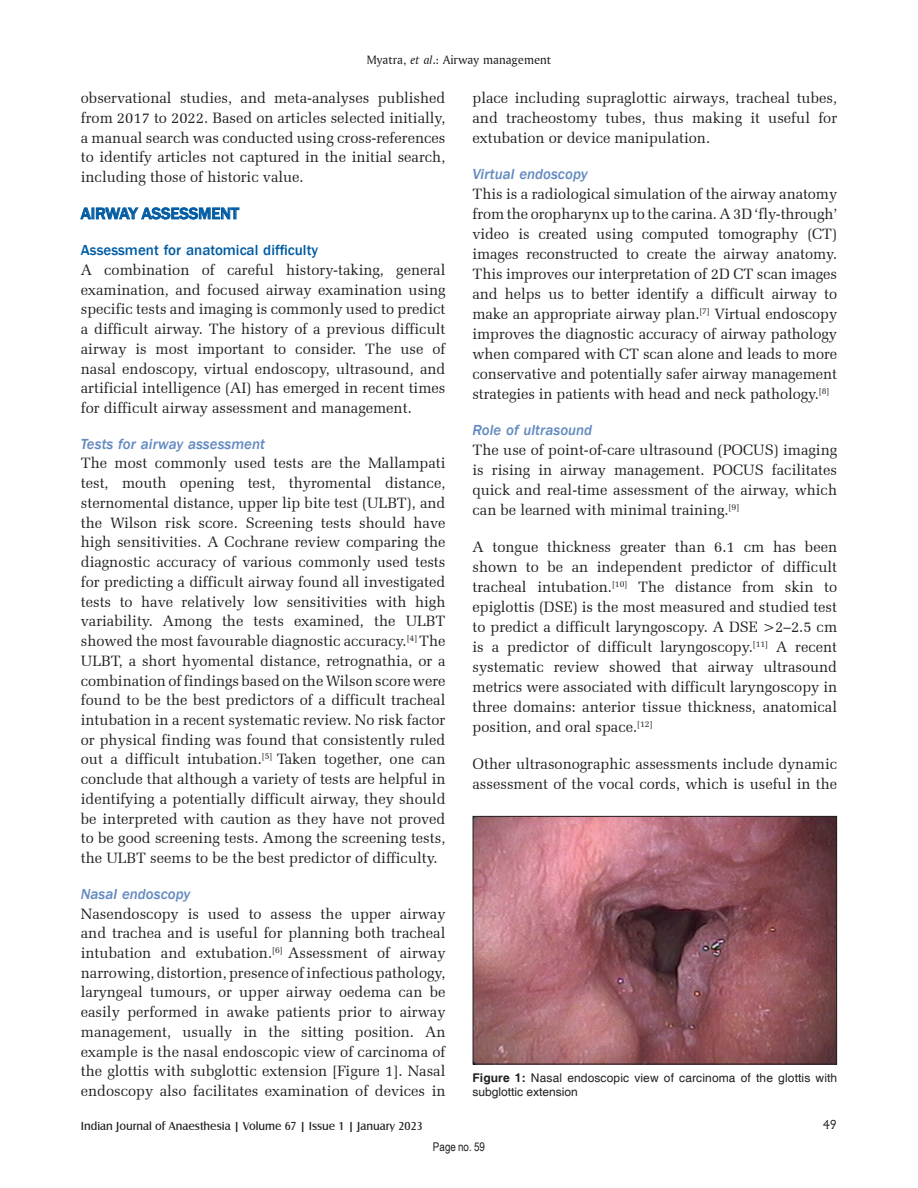
<style>
.page{position:relative;width:918px;height:1188px;background:#fff}
.page>*{position:absolute;margin:0;border:0;box-sizing:border-box;transform-origin:0 0}
.t1{font:500 16.5px "Franklin Gothic";color:#015ca3}
.TX{font:15px/19.8px "Zapf Elliptical 711 BT";color:#231f20;text-align:justify}
.t2{font:italic 500 15px "Franklin Gothic";color:#638ac1}
.t3{font:500 15px "Franklin Gothic";color:#015ca3}
.t4{font:12.75px "Amerigo BT Roman A";color:#231f20}
.FGC{font:12px/14.4px "Helvetica";letter-spacing:.01em;color:#231f20}
.t5{font:12px "Castle T";color:#231f20}
.TX-2{font:12px "Arial Narrow";color:#231f20}
.FOLIO_R{font:300 12px "Flareserif 821 BT";color:#231f20}
.s1{font-family:"Amerigo BT Italic A"}
.s2{font-weight:700}
</style>
<div class="page">
<svg style="left:80px;top:207px;width:160px;height:13px"></svg>
<img style="left:475px;top:818px;width:360px;height:244px">
<div style="left:473px;top:816px;width:364px;height:248px;border:1px solid #231f20"></div>
<p class="t4" style="left:367px;top:52px;width:186px">Myatra, <span class="s1">et al</span>.: Airway management</p>
<p class="TX" style="left:81px;top:88px;width:366px">observational studies, and meta-analyses published from 2017 to 2022. Based on articles selected initially, a manual search was conducted using cross-references to identify articles not captured in the initial search, including those of historic value.</p>
<h1 class="t1" style="left:81px;top:203px;width:160px">AIRWAY ASSESSMENT</h1>
<h2 class="t3" style="left:81px;top:241px;width:239px">Assessment for anatomical difficulty</h2>
<p class="TX" style="left:81px;top:260px;width:366px">A combination of careful history-taking, general examination, and focused airway examination using specific tests and imaging is commonly used to predict a difficult airway. The history of a previous difficult airway is most important to consider. The use of nasal endoscopy, virtual endoscopy, ultrasound, and artificial intelligence (AI) has emerged in recent times for difficult airway assessment and management.</p>
<h3 class="t2" style="left:81px;top:434px;width:186px">Tests for airway assessment</h3>
<p class="TX" style="left:81px;top:453px;width:366px">The most commonly used tests are the Mallampati test, mouth opening test, thyromental distance, sternomental distance, upper lip bite test (ULBT), and the Wilson risk score. Screening tests should have high sensitivities. A Cochrane review comparing the diagnostic accuracy of various commonly used tests for predicting a difficult airway found all investigated tests to have relatively low sensitivities with high variability. Among the tests examined, the ULBT showed the most favourable diagnostic accuracy.<sup>[4]</sup> The ULBT, a short hyomental distance, retrognathia, or a combination of findings based on the Wilson score were found to be the best predictors of a difficult tracheal intubation in a recent systematic review. No risk factor or physical finding was found that consistently ruled out a difficult intubation.<sup>[5]</sup> Taken together, one can conclude that although a variety of tests are helpful in identifying a potentially difficult airway, they should be interpreted with caution as they have not proved to be good screening tests. Among the screening tests, the ULBT seems to be the best predictor of difficulty.</p>
<h3 class="t2" style="left:81px;top:885px;width:111px">Nasal endoscopy</h3>
<p class="TX" style="left:81px;top:903px;width:366px">Nasendoscopy is used to assess the upper airway and trachea and is useful for planning both tracheal intubation and extubation.<sup>[6]</sup> Assessment of airway narrowing, distortion, presence of infectious pathology, laryngeal tumours, or upper airway oedema can be easily performed in awake patients prior to airway management, usually in the sitting position. An example is the nasal endoscopic view of carcinoma of the glottis with subglottic extension [Figure 1]. Nasal endoscopy also facilitates examination of devices in</p>
<p class="TX" style="left:472px;top:88px;width:366px">place including supraglottic airways, tracheal tubes, and tracheostomy tubes, thus making it useful for extubation or device manipulation.</p>
<h3 class="t2" style="left:472px;top:165px;width:117px">Virtual endoscopy</h3>
<p class="TX" style="left:472px;top:184px;width:366px">This is a radiological simulation of the airway anatomy from the oropharynx up to the carina. A 3D ‘fly-through’ video is created using computed tomography (CT) images reconstructed to create the airway anatomy.<br>This improves our interpretation of 2D CT scan images and helps us to better identify a difficult airway to make an appropriate airway plan.<sup>[7]</sup> Virtual endoscopy improves the diagnostic accuracy of airway pathology when compared with CT scan alone and leads to more conservative and potentially safer airway management strategies in patients with head and neck pathology.<sup>[8]</sup></p>
<h3 class="t2" style="left:472px;top:421px;width:121px">Role of ultrasound</h3>
<p class="TX" style="left:472px;top:440px;width:366px">The use of point-of-care ultrasound (POCUS) imaging is rising in airway management. POCUS facilitates quick and real-time assessment of the airway, which can be learned with minimal training.<sup>[9]</sup></p>
<p class="TX" style="left:472px;top:537px;width:366px">A tongue thickness greater than 6.1 cm has been shown to be an independent predictor of difficult tracheal intubation.<sup>[10]</sup> The distance from skin to epiglottis (DSE) is the most measured and studied test to predict a difficult laryngoscopy. A DSE &gt;2–2.5 cm is a predictor of difficult laryngoscopy.<sup>[11]</sup> A recent systematic review showed that airway ultrasound metrics were associated with difficult laryngoscopy in three domains: anterior tissue thickness, anatomical position, and oral space.<sup>[12]</sup></p>
<p class="TX" style="left:472px;top:754px;width:366px">Other ultrasonographic assessments include dynamic assessment of the vocal cords, which is useful in the</p>
<p class="FGC" style="left:473px;top:1071px;width:366px"><span class="s2">Figure 1:</span> Nasal endoscopic view of carcinoma of the glottis with subglottic extension</p>
<p class="t5" style="left:81px;top:1119px;width:344px">Indian Journal of Anaesthesia | Volume 67 | Issue 1 | January 2023</p>
<p class="FOLIO_R" style="left:823px;top:1117px;width:16px">49</p>
<p class="TX-2" style="left:433px;top:1138px;width:54px">Page no. 59</p>
</div>
